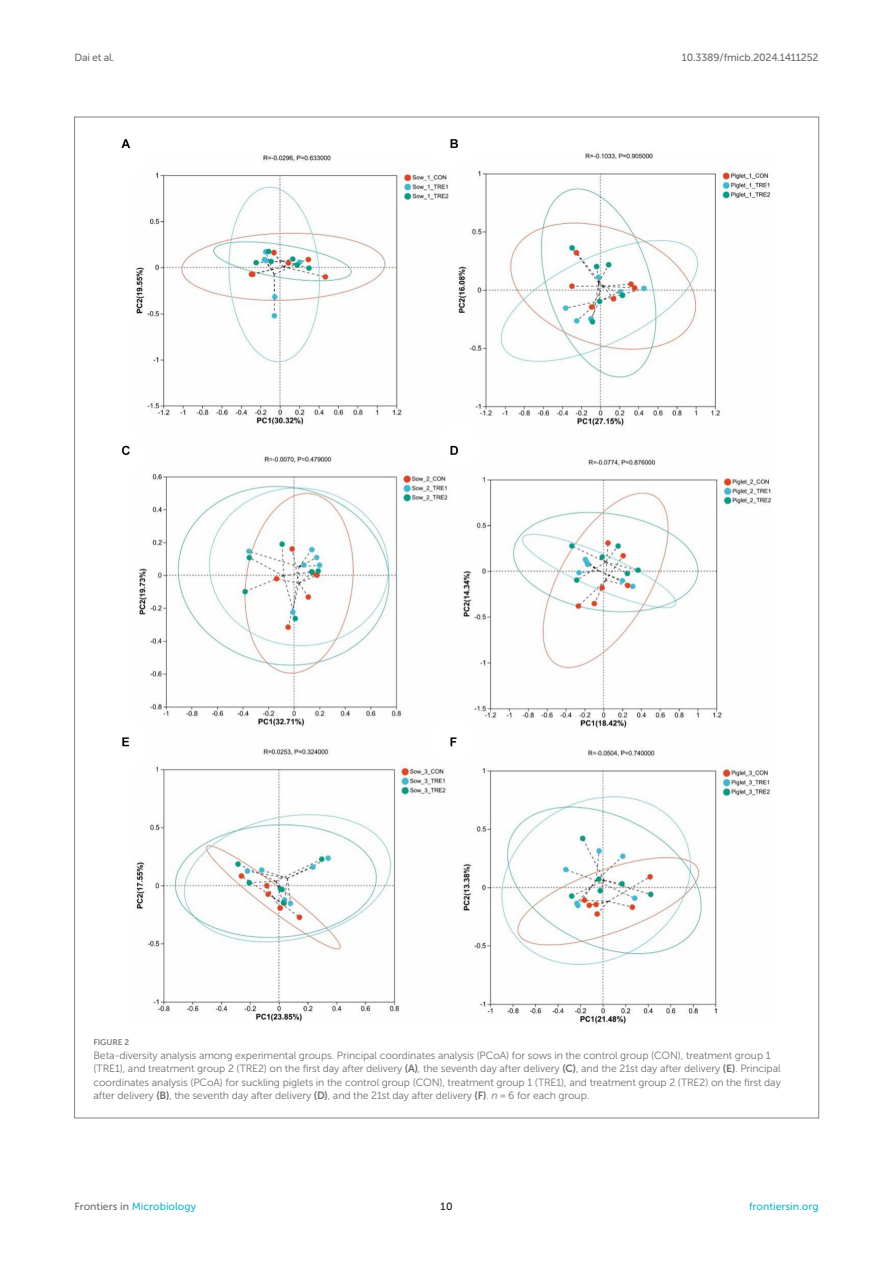
<style>
.page{position:relative;width:893px;height:1263px;background:#fff}
.page>*{position:absolute;margin:0;border:0;box-sizing:border-box;transform-origin:0 0}
.FIG_LEG{font:10.5px/13.5px "Museo Sans 300";letter-spacing:-.01em;color:#706f70}
.t1{font:10.5px "Museo Sans 500";color:#1db5c3}
.t2{font:10.5px "Museo Sans 500";letter-spacing:-.015em;color:#706f70}
.t3{font:10.5px "Museo Sans 500";color:#1b1c1b}
.FIG_HD{font:8.25px "Museo Sans 700";letter-spacing:-.01em;color:#7e7f7f}
.s1{font-family:"Museo Sans 700"}
.s2{font-style:italic}
.s3{color:#706f70}
</style>
<div class="page">
<img style="left:121px;top:139px;width:651px;height:885px">
<p class="t2" style="left:74px;top:51px;width:42px">Dai et al.</p>
<p class="t2" style="left:682px;top:51px;width:138px">10.3389/fmicb.2024.1411252</p>
<p class="FIG_HD" style="left:94px;top:1037px;width:37px">FIGURE 2</p>
<p class="FIG_LEG" style="left:94px;top:1048px;width:689px">Beta-diversity analysis among experimental groups. Principal coordinates analysis (PCoA) for sows in the control group (CON), treatment group 1 (TRE1), and treatment group 2 (TRE2) on the first day after delivery <span class="s1">(A)</span>, the seventh day after delivery <span class="s1">(C)</span>, and the 21st day after delivery <span class="s1">(E)</span>. Principal coordinates analysis (PCoA) for suckling piglets in the control group (CON), treatment group 1 (TRE1), and treatment group 2 (TRE2) on the first day after delivery <span class="s1">(B)</span>, the seventh day after delivery <span class="s1">(D)</span>, and the 21st day after delivery <span class="s1">(F)</span>. <span class="s2">n</span> = 6 for each group.</p>
<p class="t1" style="left:74px;top:1200px;width:123px"><span class="s3">Frontiers in</span> Microbiology</p>
<p class="t3" style="left:440px;top:1200px;width:14px">10</p>
<p class="t1" style="left:749px;top:1200px;width:71px">frontiersin.org</p>
</div>
